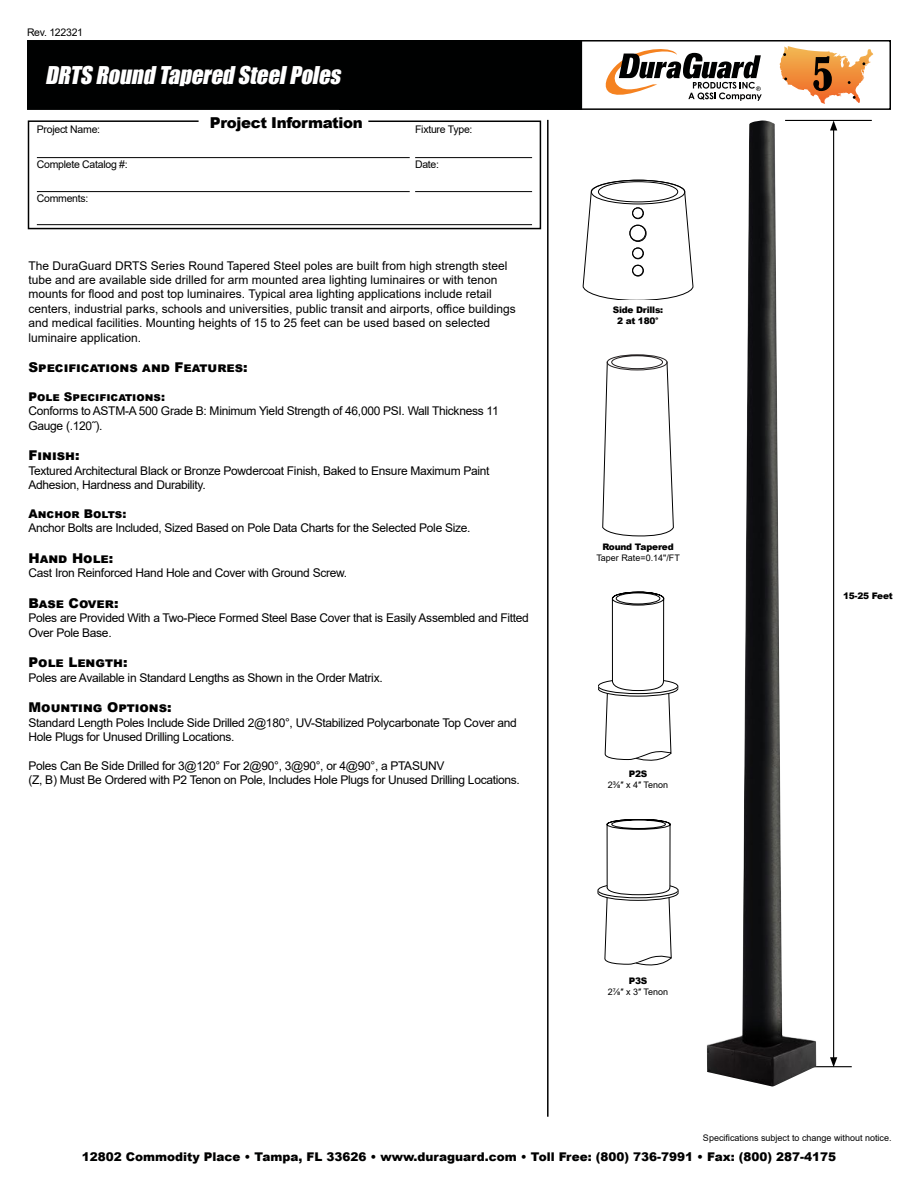
<style>
.page{position:relative;width:918px;height:1188px;background:#fff}
.page>*{position:absolute;margin:0;border:0;box-sizing:border-box;transform-origin:0 0}
.t1{font:italic 22.5px "Impact";color:#fff}
.t2{font:900 15px "Arial";letter-spacing:-.025em;color:#000}
.t3{font:900 13.5px "Arial";color:#000}
.t4{font:12px/14.4px "Arial";letter-spacing:-.025em;color:#000}
.t5{font:12px/14.4px "Arial";color:#000}
.t6{font:900 12px "Arial";color:#000101}
.t7{font:900 12px "Arial";color:#000}
.t8{font:10.5px "Arial";letter-spacing:-.025em;color:#000}
.t9{font:9px "Arial";color:#000}
.t10{font:900 9px/10.5px "Arial";letter-spacing:-.025em;color:#000;text-align:center}
</style>
<div class="page">
<div style="left:339px;top:40px;width:552px;height:70px;background:#fff;border:2px solid #000101"></div>
<div style="left:27px;top:40px;width:555px;height:70px;background:#000101"></div>
<svg style="left:606px;top:49px;width:156px;height:52px"></svg>
<svg style="left:780px;top:46px;width:61px;height:58px"></svg>
<hr style="left:547px;top:120px;width:2px;height:997px;background:#000">
<svg style="left:27px;top:120px;width:515px;height:110px"></svg>
<hr style="left:37px;top:157px;width:373px;height:1px;background:#000">
<hr style="left:37px;top:191px;width:373px;height:1px;background:#000">
<hr style="left:415px;top:191px;width:117px;height:1px;background:#000">
<hr style="left:415px;top:157px;width:117px;height:1px;background:#000">
<hr style="left:37px;top:224px;width:495px;height:1px;background:#000">
<hr style="left:765px;top:1066px;width:87px;height:1px;background:#000">
<img style="left:707px;top:120px;width:109px;height:966px">
<hr style="left:785px;top:120px;width:87px;height:1px;background:#000">
<hr style="left:833px;top:128px;width:1px;height:932px;background:#000">
<svg style="left:830px;top:121px;width:7px;height:9px"></svg>
<svg style="left:830px;top:1057px;width:7px;height:10px"></svg>
<svg style="left:598px;top:592px;width:81px;height:169px"></svg>
<svg style="left:598px;top:819px;width:81px;height:146px"></svg>
<svg style="left:602px;top:354px;width:72px;height:182px"></svg>
<svg style="left:583px;top:180px;width:110px;height:120px"></svg>
<p class="t8" style="left:27px;top:25px;width:58px">Rev. 122321</p>
<h1 class="t1" style="left:45px;top:57px;width:303px">DRTS Round Tapered SteelPoles</h1>
<p class="t8" style="left:37px;top:122px;width:65px">Project Name:</p>
<p class="t8" style="left:37px;top:157px;width:92px">Complete Catalog #:</p>
<p class="t8" style="left:37px;top:191px;width:53px">Comments:</p>
<p class="t2" style="left:210px;top:111px;width:154px">Project Information</p>
<p class="t8" style="left:415px;top:122px;width:59px">Fixture Type:</p>
<p class="t8" style="left:415px;top:157px;width:26px">Date:</p>
<p class="t5" style="left:28px;top:258px;width:489px">The DuraGuard DRTS Series Round Tapered Steel poles are built from high strength steel tube and are available side drilled for arm mounted area lighting luminaires or with tenon mounts for flood and post top luminaires. Typical area lighting applications include retail centers, industrial parks, schools and universities, public transit and airports, office buildings and medical facilities. Mounting heights of 15 to 25 feet can be used based on selected luminaire application.</p>
<p class="t3" style="left:28px;top:358px;width:221px">Specifications and Features:</p>
<p class="t7" style="left:28px;top:388px;width:138px">Pole Specifications:</p>
<p class="t4" style="left:28px;top:404px;width:472px">Conforms to ASTM-A 500 Grade B: Minimum Yield Strength of 46,000 PSI. Wall Thickness 11<br>Gauge (.120˝).</p>
<p class="t3" style="left:28px;top:446px;width:53px">Finish:</p>
<p class="t4" style="left:28px;top:463px;width:463px">Textured Architectural Black or Bronze Powdercoat Finish, Baked to Ensure Maximum Paint<br>Adhesion, Hardness and Durability.</p>
<p class="t7" style="left:28px;top:505px;width:99px">Anchor Bolts:</p>
<p class="t4" style="left:28px;top:521px;width:444px">Anchor Bolts are Included, Sized Based on Pole Data Charts for the Selected Pole Size.</p>
<p class="t3" style="left:28px;top:548px;width:86px">Hand Hole:</p>
<p class="t4" style="left:28px;top:566px;width:320px">Cast Iron Reinforced Hand Hole and Cover with Ground Screw.</p>
<p class="t3" style="left:28px;top:593px;width:92px">Base Cover:</p>
<p class="t4" style="left:28px;top:611px;width:502px">Poles are Provided With a Two-Piece Formed Steel Base Cover that is Easily Assembled and Fitted<br>Over Pole Base.</p>
<p class="t3" style="left:28px;top:653px;width:101px">Pole Length:</p>
<p class="t4" style="left:28px;top:670px;width:356px">Poles are Available in Standard Lengths as Shown in the Order Matrix.</p>
<p class="t3" style="left:28px;top:698px;width:145px">Mounting Options:</p>
<p class="t4" style="left:28px;top:715px;width:490px">Standard Length Poles Include Side Drilled 2@180°, UV-Stabilized Polycarbonate Top Cover and<br>Hole Plugs for Unused Drilling Locations.</p>
<p class="t4" style="left:28px;top:758px;width:493px">Poles Can Be Side Drilled for 3@120° For 2@90°, 3@90°, or 4@90°, a PTASUNV<br>(Z, B) Must Be Ordered with P2 Tenon on Pole, Includes Hole Plugs for Unused Drilling Locations.</p>
<p class="t10" style="left:613px;top:305px;width:52px">Side Drills:<br>2 at 180°</p>
<p class="t10" style="left:602px;top:542px;width:73px">Round Tapered</p>
<p class="t9" style="left:596px;top:552px;width:85px">Taper Rate=0.14"/FT</p>
<p class="t10" style="left:629px;top:769px;width:20px">P2S</p>
<p class="t9" style="left:608px;top:779px;width:62px">2⅜″ x 4″ Tenon</p>
<p class="t10" style="left:843px;top:590px;width:51px">15-25 Feet</p>
<p class="t10" style="left:629px;top:975px;width:20px">P3S</p>
<p class="t9" style="left:608px;top:985px;width:62px">2⅞″ x 3″ Tenon</p>
<p class="t9" style="left:703px;top:1131px;width:190px">Specifications subject to change without notice.</p>
<p class="t6" style="left:82px;top:1148px;width:756px">12802 Commodity Place • Tampa, FL 33626 • www.duraguard.com • Toll Free: (800) 736-7991 • Fax: (800) 287-4175</p>
</div>
